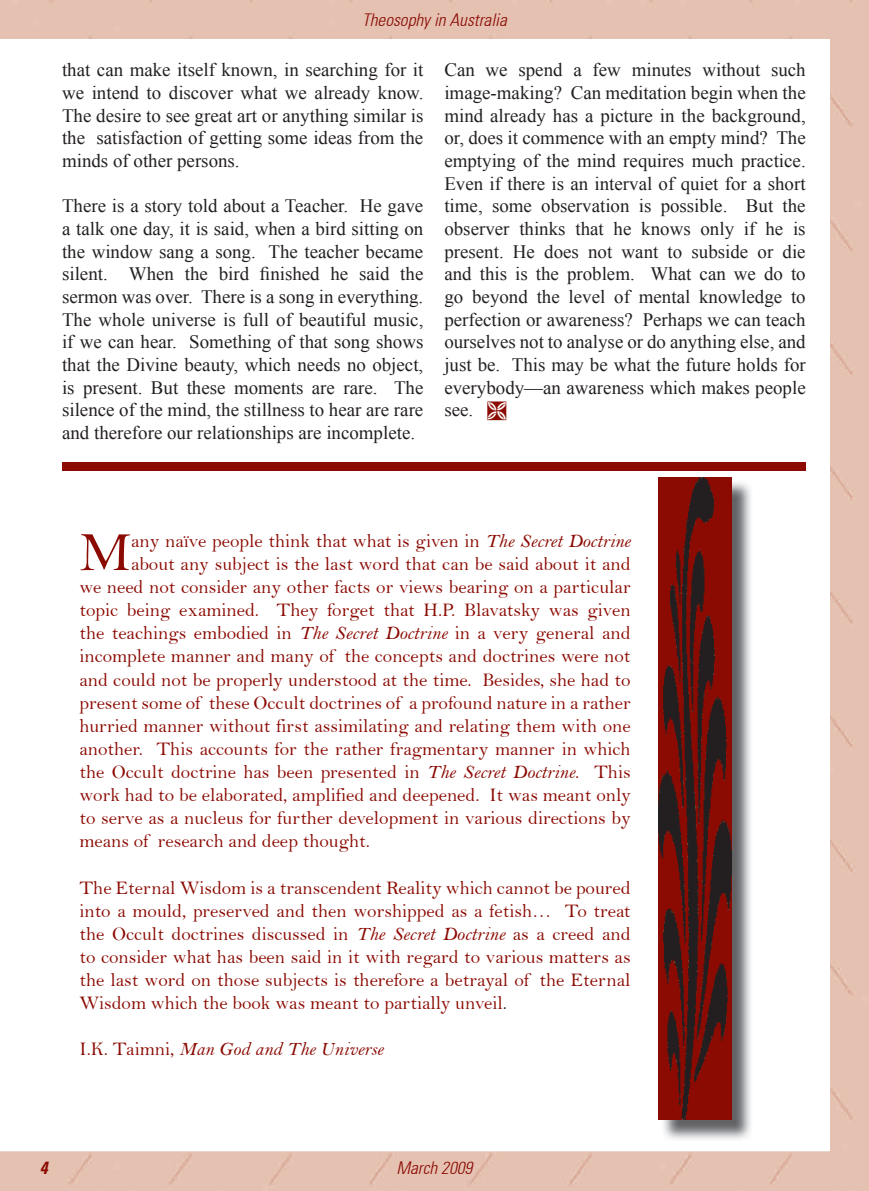
<style>
.page{position:relative;width:869px;height:1191px;background:#fff}
.page>*{position:absolute;margin:0;border:0;box-sizing:border-box;transform-origin:0 0}
.t1{font:55.65px "Bell";color:#8b0a02}
.t2{font:19.25px/23.1px "Bell";color:#8b0a02;text-align:justify}
.t3{font:19.25px "Bell MT Italic";color:#8b0a02}
.t4{font:18.9px/22.8px "Times New Roman";color:#231f20;text-align:justify}
.t5{font:italic 300 condensed 17.5px "Univers 47";color:#8b0a02}
.t6{font:italic 700 condensed 17.5px "Univers 67";color:#8b0a02}
.s1{font-family:"Bell MT Italic"}
.s2{color:#231f20}
.s3{font-family:"Bell"}
</style>
<div class="page">
<img style="left:0;top:0;width:868px;height:1191px">
<div style="left:0;top:40px;width:828px;height:1111px;background:#fff"></div>
<div style="left:62px;top:462px;width:743px;height:8px;background:#8b0a02"></div>
<img style="left:661px;top:480px;width:90px;height:659px">
<img style="left:658px;top:477px;width:72px;height:642px">
<p class="t5" style="left:362px;top:9px;width:146px">Theosophy in Australia</p>
<p class="t4" style="left:62px;top:58px;width:363px">that can make itself known, in searching for it we intend to discover what we already know.<br>The desire to see great art or anything similar is the satisfaction of getting some ideas from the minds of other persons.</p>
<p class="t4" style="left:62px;top:194px;width:363px">There is a story told about a Teacher. He gave a talk one day, it is said, when a bird sitting on the window sang a song. The teacher became silent. When the bird finished he said the sermon was over. There is a song in everything.<br>The whole universe is full of beautiful music, if we can hear. Something of that song shows that the Divine beauty, which needs no object, is present. But these moments are rare. The silence of the mind, the stillness to hear are rare and therefore our relationships are incomplete.</p>
<p class="t4" style="left:444px;top:58px;width:363px">Can we spend a few minutes without such image-making? Can meditation begin when the mind already has a picture in the background, or, does it commence with an empty mind? The emptying of the mind requires much practice.<br>Even if there is an interval of quiet for a short time, some observation is possible. But the observer thinks that he knows only if he is present. He does not want to subside or die and this is the problem. What can we do to go beyond the level of mental knowledge to perfection or awareness? Perhaps we can teach ourselves not to analyse or do anything else, and just be. This may be what the future holds for everybody—an awareness which makes people see.</p>
<h1 class="t1" style="left:79px;top:519px;width:53px">M</h1>
<p class="t2" style="left:131px;top:529px;width:500px">any naïve people think that what is given in <span class="s1">The Secret Doctrine</span></p>
<p class="t2" style="left:131px;top:552px;width:500px">about any subject is the last word that can be said about it and</p>
<p class="t2" style="left:79px;top:575px;width:552px">we need not consider any other facts or views bearing on a particular</p>
<p class="t2" style="left:79px;top:598px;width:552px">topic being examined. They forget that H.P. Blavatsky was given</p>
<p class="t2" style="left:79px;top:621px;width:552px">the teachings embodied in <span class="s1">The Secret Doctrine</span> in a very general and</p>
<p class="t2" style="left:79px;top:644px;width:552px">incomplete manner and many of the concepts and doctrines were not</p>
<p class="t2" style="left:79px;top:668px;width:552px">and could not be properly understood at the time. Besides, she had to</p>
<p class="t2" style="left:79px;top:691px;width:552px">present some of these Occult doctrines of a profound nature in a rather</p>
<p class="t2" style="left:79px;top:714px;width:552px">hurried manner without first assimilating and relating them with one</p>
<p class="t2" style="left:79px;top:737px;width:552px">another. This accounts for the rather fragmentary manner in which</p>
<p class="t2" style="left:79px;top:760px;width:552px">the Occult doctrine has been presented in <span class="s1">The Secret Doctrine</span>. This</p>
<p class="t2" style="left:79px;top:783px;width:552px">work had to be elaborated, amplified and deepened. It was meant only</p>
<p class="t2" style="left:79px;top:806px;width:552px">to serve as a nucleus for further development in various directions by</p>
<p class="t2" style="left:79px;top:829px;width:292px">means of research and deep thought.</p>
<p class="t2" style="left:79px;top:875px;width:552px">The Eternal Wisdom is a transcendent Reality which cannot be poured into a mould, preserved and then worshipped as a fetish… To treat the Occult doctrines discussed in <span class="s1">The Secret Doctrine</span> as a creed and to consider what has been said in it with regard to various matters as the last word on those subjects is therefore a betrayal of the Eternal Wisdom which the book was meant to partially unveil<span class="s2">.</span></p>
<p class="t3" style="left:79px;top:1037px;width:305px"><span class="s3">I.K. Taimni,</span> Man God and The Universe</p>
<p class="t6" style="left:40px;top:1157px;width:9px">4</p>
<p class="t5" style="left:396px;top:1157px;width:77px">March 2009</p>
</div>
